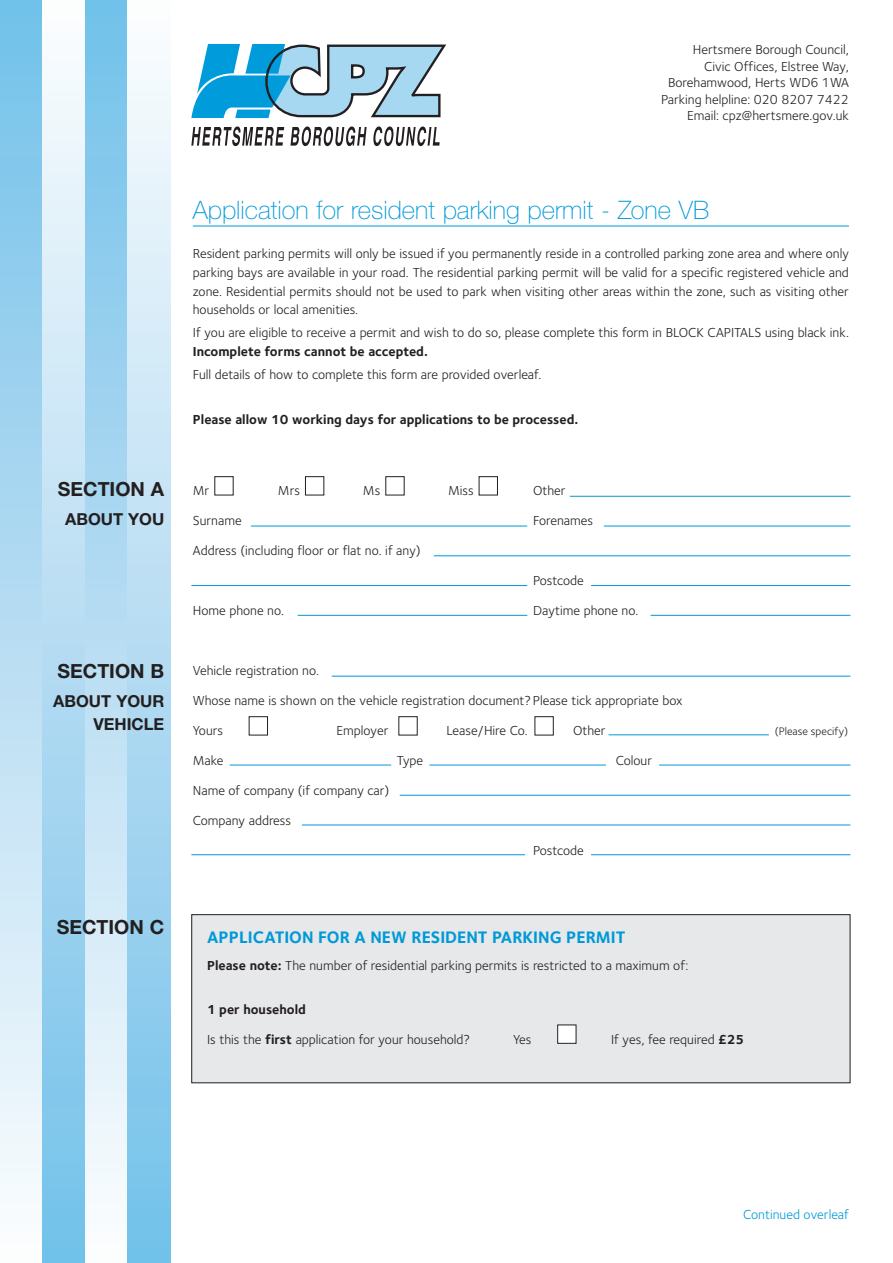
<style>
.page{position:relative;width:893px;height:1263px;background:#fff}
.page>*{position:absolute;margin:0;border:0;box-sizing:border-box;transform-origin:0 0}
.t1{font:100 25.5px "Helvetica Neue";color:#0099d8}
.t2{font:700 19.5px "Helvetica Neue";color:#231f20}
.t3{font:700 17.25px "Foundry Sterling";color:#0099d8}
.t4{font:700 16.5px/22.5px "Helvetica Neue";color:#231f20;text-align:right}
.t5{font:13.5px/16.5px "Foundry Sterling";color:#231f20;text-align:right}
.t6{font:700 13.5px "Foundry Sterling";color:#231f20}
.t7{font:13.5px "Foundry Sterling";color:#0099d8}
.t8{font:11.25px "Foundry Sterling";color:#231f20}
.s1{font-weight:700}
</style>
<div class="page">
<div style="left:0;top:0;width:43px;height:1263px;background:linear-gradient(to bottom,#72c0e9,#fcfcfe)"></div>
<div style="left:43px;top:0;width:42px;height:1263px;background:linear-gradient(to bottom,#fcfcfe,#72c0e9)"></div>
<div style="left:85px;top:0;width:43px;height:1263px;background:linear-gradient(to bottom,#72c0e9,#fcfcfe)"></div>
<div style="left:128px;top:0;width:42px;height:1263px;background:linear-gradient(to bottom,#fcfcfe,#72c0e9)"></div>
<svg style="left:191px;top:44px;width:255px;height:74px"></svg>
<svg style="left:191px;top:126px;width:93px;height:20px"></svg>
<svg style="left:290px;top:126px;width:77px;height:20px"></svg>
<svg style="left:373px;top:126px;width:67px;height:20px"></svg>
<hr style="left:193px;top:226px;width:656px;height:1px;background:#0099d8">
<div style="left:192px;top:915px;width:658px;height:168px;background:#e7e8e9"></div>
<div style="left:191px;top:914px;width:659px;height:169px;border:1px solid #231f20"></div>
<div style="left:558px;top:1025px;width:18px;height:18px;background:#fff"></div>
<div style="left:557px;top:1024px;width:19px;height:20px;border:1px solid #231f20"></div>
<div style="left:479px;top:476px;width:19px;height:19px;border:1px solid #231f20"></div>
<div style="left:534px;top:716px;width:20px;height:19px;border:1px solid #231f20"></div>
<div style="left:398px;top:716px;width:20px;height:19px;border:1px solid #231f20"></div>
<div style="left:249px;top:716px;width:19px;height:19px;border:1px solid #231f20"></div>
<div style="left:305px;top:476px;width:19px;height:19px;border:1px solid #231f20"></div>
<hr style="left:570px;top:496px;width:280px;height:1px;background:#0099d8">
<hr style="left:604px;top:526px;width:246px;height:1px;background:#0099d8">
<hr style="left:434px;top:555px;width:416px;height:1px;background:#0099d8">
<hr style="left:591px;top:585px;width:259px;height:1px;background:#0099d8">
<hr style="left:651px;top:615px;width:199px;height:1px;background:#0099d8">
<hr style="left:191px;top:585px;width:336px;height:1px;background:#0099d8">
<hr style="left:298px;top:615px;width:229px;height:1px;background:#0099d8">
<hr style="left:332px;top:676px;width:518px;height:1px;background:#0099d8">
<hr style="left:609px;top:734px;width:160px;height:1px;background:#0099d8">
<hr style="left:659px;top:765px;width:191px;height:1px;background:#0099d8">
<hr style="left:400px;top:795px;width:450px;height:1px;background:#0099d8">
<hr style="left:302px;top:825px;width:548px;height:1px;background:#0099d8">
<hr style="left:591px;top:854px;width:259px;height:1px;background:#0099d8">
<hr style="left:191px;top:854px;width:334px;height:1px;background:#0099d8">
<hr style="left:429px;top:765px;width:177px;height:1px;background:#0099d8">
<hr style="left:230px;top:765px;width:161px;height:1px;background:#0099d8">
<hr style="left:251px;top:526px;width:276px;height:1px;background:#0099d8">
<p class="t5" style="left:661px;top:42px;width:189px">Hertsmere Borough Council,<br>Civic Offices, Elstree Way,<br>Borehamwood, Herts WD6 1WA<br>Parking helpline: 020 8207 7422<br>Email: cpz@hertsmere.gov.uk</p>
<h2 class="t2" style="left:58px;top:474px;width:108px">SECTION A</h2>
<p class="t4" style="left:65px;top:508px;width:101px">ABOUT YOU</p>
<h2 class="t2" style="left:58px;top:656px;width:108px">SECTION B</h2>
<p class="t4" style="left:53px;top:691px;width:113px">ABOUT YOUR<br>VEHICLE</p>
<h2 class="t2" style="left:57px;top:912px;width:109px">SECTION C</h2>
<h1 class="t1" style="left:193px;top:191px;width:518px">Application for resident parking permit - Zone VB</h1>
<p class="t5" style="left:193px;top:245px;width:658px;line-height:18.8px;text-align:justify">Resident parking permits will only be issued if you permanently reside in a controlled parking zone area and where only parking bays are available in your road. The residential parking permit will be valid for a specific registered vehicle and zone. Residential permits should not be used to park when visiting other areas within the zone, such as visiting other households or local amenities.</p>
<p class="t5" style="left:193px;top:326px;width:658px">If you are eligible to receive a permit and wish to do so, please complete this form in BLOCK CAPITALS using black ink.</p>
<p class="t6" style="left:193px;top:346px;width:237px">Incomplete forms cannot be accepted.</p>
<p class="t5" style="left:193px;top:367px;width:350px">Full details of how to complete this form are provided overleaf.</p>
<p class="t6" style="left:193px;top:414px;width:387px">Please allow 10 working days for applications to be processed.</p>
<p class="t5" style="left:193px;top:484px;width:18px">Mr</p>
<p class="t5" style="left:278px;top:484px;width:24px">Mrs</p>
<p class="t5" style="left:363px;top:484px;width:19px">Ms</p>
<p class="t5" style="left:448px;top:484px;width:27px">Miss</p>
<p class="t5" style="left:533px;top:484px;width:34px">Other</p>
<p class="t5" style="left:193px;top:514px;width:50px">Surname</p>
<p class="t5" style="left:533px;top:514px;width:62px">Forenames</p>
<p class="t5" style="left:193px;top:544px;width:229px">Address (including floor or flat no. if any)</p>
<p class="t5" style="left:533px;top:574px;width:52px">Postcode</p>
<p class="t5" style="left:193px;top:604px;width:93px">Home phone no.</p>
<p class="t5" style="left:533px;top:604px;width:107px">Daytime phone no.</p>
<p class="t5" style="left:193px;top:664px;width:128px">Vehicle registration no.</p>
<p class="t5" style="left:193px;top:694px;width:491px">Whose name is shown on the vehicle registration document?Please tick appropriate box</p>
<p class="t5" style="left:193px;top:724px;width:32px">Yours</p>
<p class="t5" style="left:336px;top:724px;width:54px">Employer</p>
<p class="t5" style="left:446px;top:724px;width:83px">Lease/Hire Co.</p>
<p class="t5" style="left:573px;top:724px;width:34px">Other</p>
<p class="t8" style="left:775px;top:727px;width:75px">(Please specify)</p>
<p class="t5" style="left:193px;top:754px;width:32px">Make</p>
<p class="t5" style="left:397px;top:754px;width:28px">Type</p>
<p class="t5" style="left:616px;top:754px;width:38px">Colour</p>
<p class="t5" style="left:193px;top:784px;width:198px">Name of company (if company car)</p>
<p class="t5" style="left:193px;top:814px;width:100px">Company address</p>
<p class="t5" style="left:533px;top:844px;width:52px">Postcode</p>
<p class="t3" style="left:207px;top:930px;width:420px">APPLICATION FOR A NEW RESIDENT PARKING PERMIT</p>
<p class="t5" style="left:207px;top:958px;width:483px"><span class="s1">Please note:</span> The number of residential parking permits is restricted to a maximum of:</p>
<p class="t6" style="left:207px;top:1004px;width:100px">1 per household</p>
<p class="t5" style="left:207px;top:1032px;width:265px">Is this the <span class="s1">first</span> application for your household?</p>
<p class="t5" style="left:513px;top:1032px;width:20px">Yes</p>
<p class="t5" style="left:611px;top:1032px;width:135px">If yes, fee required <span class="s1">£25</span></p>
<p class="t7" style="left:743px;top:1209px;width:107px">Continued overleaf</p>
</div>
